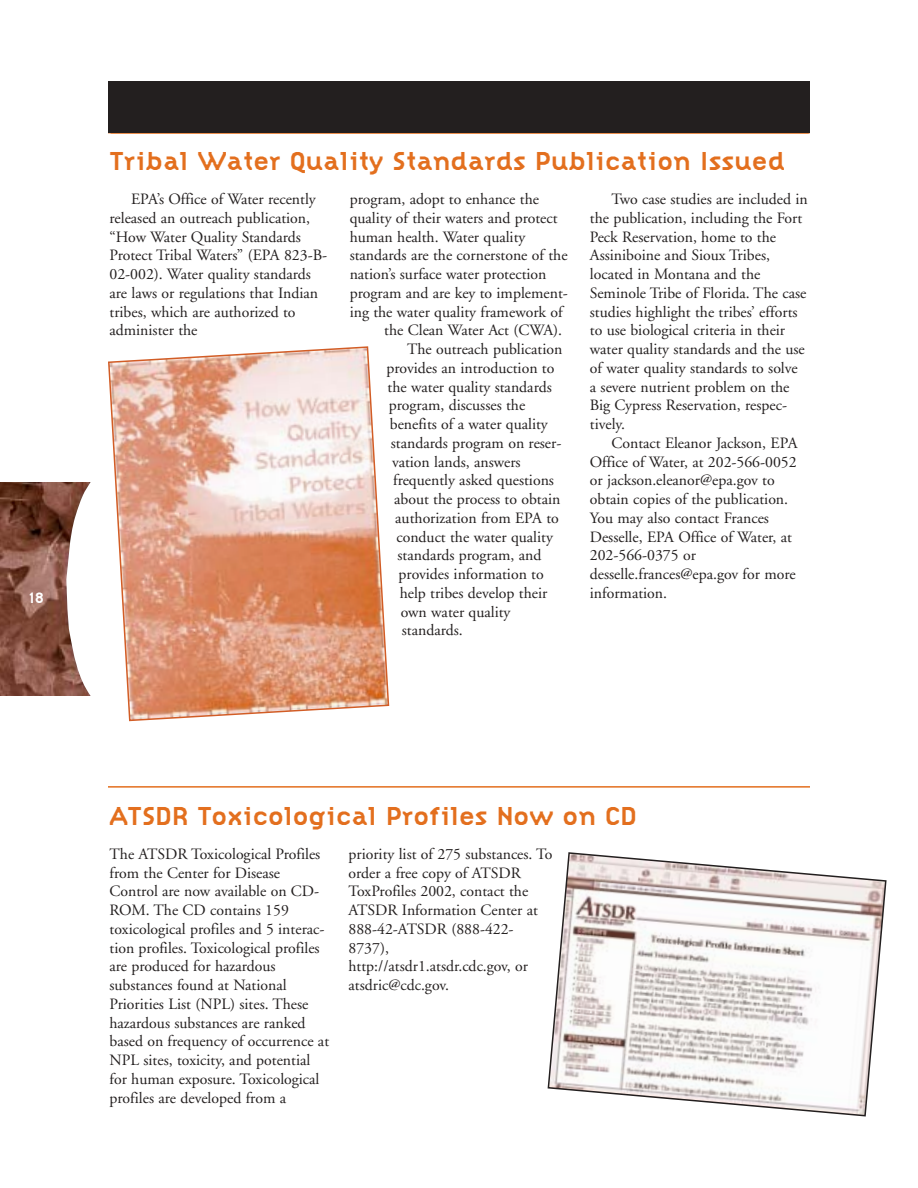
<style>
.page{position:relative;width:918px;height:1188px;background:#fff}
.page>*{position:absolute;margin:0;border:0;box-sizing:border-box;transform-origin:0 0}
.t1{font:700 27px "Citizen";color:#e36f1e}
.t2{font:15.75px/18.8px "Adobe Garamond";color:#231f1f}
.t3{font:700 15.75px "Citizen";color:#fff}
</style>
<div class="page">
<hr style="left:108px;top:786px;width:702px;height:2px;background:#e36f1e">
<div style="left:108px;top:81px;width:702px;height:52px;background:#231f1f"></div>
<img style="left:0;top:482px;width:91px;height:213px">
<svg style="left:108px;top:346px;width:282px;height:376px"></svg>
<svg style="left:547px;top:852px;width:340px;height:265px"></svg>
<p class="t3" style="left:29px;top:592px;width:17px">18</p>
<h1 class="t1" style="left:110px;top:151px;width:677px">Tribal Water Quality Standards Publication Issued</h1>
<p class="t2" style="left:110px;top:191px;width:219px;text-indent:22px">EPA’s Office of Water recently released an outreach publication, “How Water Quality Standards<br>Protect Tribal Waters” (EPA 823-B-<br>02-002). Water quality standards are laws or regulations that Indian tribes, which are authorized to administer the</p>
<p class="t2" style="left:350px;top:191px;width:220px">program, adopt to enhance the quality of their waters and protect human health. Water quality standards are the cornerstone of the nation’s surface water protection program and are key to implement&shy;ing the water quality framework of</p>
<p class="t2" style="left:590px;top:191px;width:219px;text-indent:22px">Two case studies are included in the publication, including the Fort<br>Peck Reservation, home to the<br>Assiniboine and Sioux Tribes, located in Montana and the<br>Seminole Tribe of Florida. The case studies highlight the tribes’ efforts to use biological criteria in their water quality standards and the use of water quality standards to solve a severe nutrient problem on the<br>Big Cypress Reservation, respec&shy;tively.</p>
<p class="t2" style="left:590px;top:435px;width:209px;text-indent:22px">Contact Eleanor Jackson, EPA<br>Office of Water, at 202-566-0052 or jackson.eleanor@epa.gov to obtain copies of the publication.<br>You may also contact Frances<br>Desselle, EPA Office of Water, at<br>202-566-0375 or desselle.frances@epa.gov for more information.</p>
<p class="t2" style="left:384px;top:322px;width:179px">the Clean Water Act (CWA).</p>
<p class="t2" style="left:407px;top:341px;width:157px">The outreach publication</p>
<p class="t2" style="left:387px;top:360px;width:169px">provides an introduction to the water quality standards program, discusses the</p>
<p class="t2" style="left:390px;top:416px;width:160px">benefits of a water quality</p>
<p class="t2" style="left:391px;top:435px;width:172px">standards program on reser-</p>
<p class="t2" style="left:392px;top:454px;width:130px">vation lands, answers</p>
<p class="t2" style="left:393px;top:472px;width:169px">frequently asked questions about the process to obtain authorization from EPA to conduct the water quality standards program, and</p>
<p class="t2" style="left:399px;top:566px;width:150px">provides information to help tribes develop their own water quality standards.</p>
<h1 class="t1" style="left:110px;top:806px;width:529px">ATSDR Toxicological Profiles Now on CD</h1>
<p class="t2" style="left:110px;top:846px;width:221px">The ATSDR Toxicological Profiles from the Center for Disease<br>Control are now available on CD-<br>ROM. The CD contains 159 toxicological profiles and 5 interac&shy;tion profiles. Toxicological profiles are produced for hazardous substances found at National<br>Priorities List (NPL) sites. These hazardous substances are ranked based on frequency of occurrence at<br>NPL sites, toxicity, and potential for human exposure. Toxicological profiles are developed from a</p>
<p class="t2" style="left:349px;top:846px;width:205px">priority list of 275 substances. To</p>
<p class="t2" style="left:349px;top:865px;width:191px">order a free copy of ATSDR<br>ToxProfiles 2002, contact the<br>ATSDR Information Center at<br>888-42-ATSDR (888-422-<br>8737), http://atsdr1.atsdr.cdc.gov, or atsdric@cdc.gov.</p>
</div>
